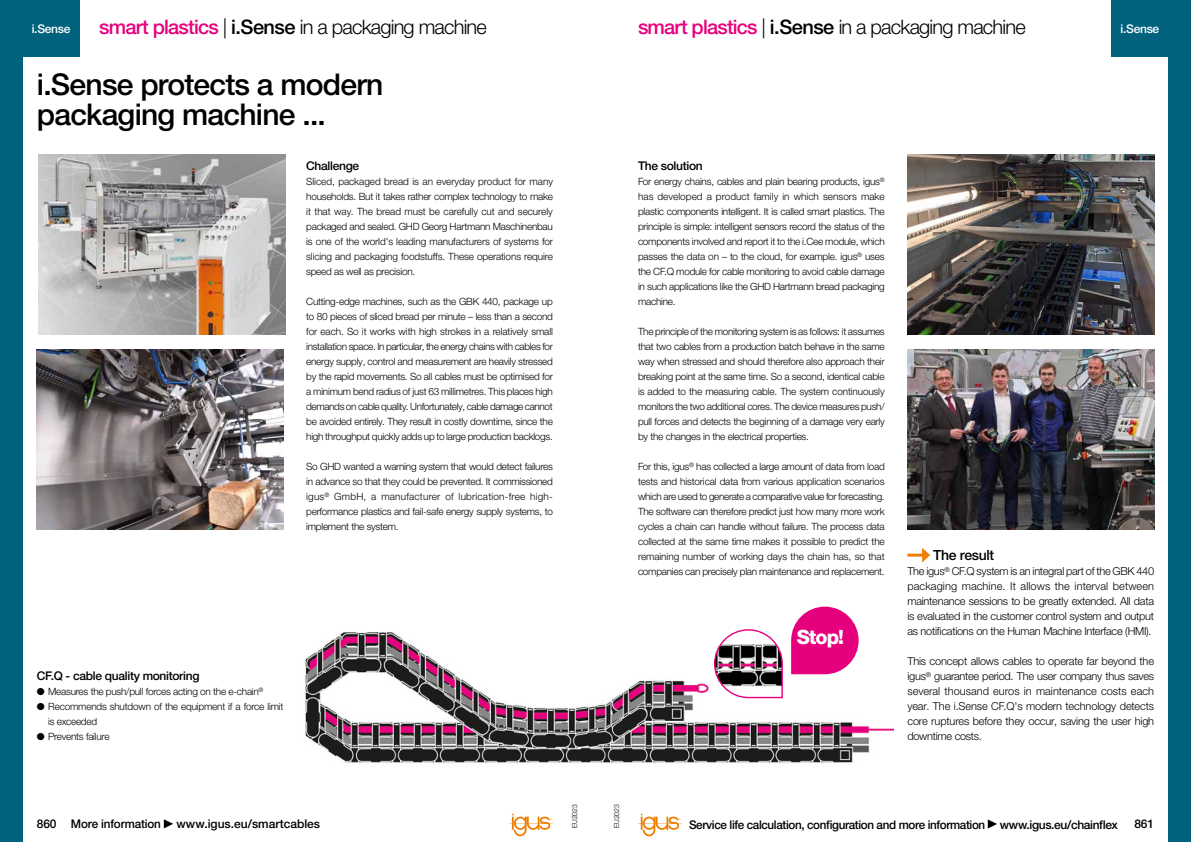
<style>
.page{position:relative;width:1191px;height:842px;background:#fff}
.page>*{position:absolute;margin:0;border:0;box-sizing:border-box;transform-origin:0 0}
.t1{font:500 30px/30px "Helvetica Neue LTW1 G";letter-spacing:-.025em;color:#000}
.t2{font:300 20px "Helvetica Neue LTW1 G";letter-spacing:-.04em;color:#000}
.t3{font:800 19.7px "Helvetica Neue LTW1 G";color:#fff}
.t4{font:500 14px "Helvetica Neue LTW1 G";letter-spacing:-.025em;color:#000}
.t5{font:500 12px "Helvetica Neue LTW1 G";letter-spacing:-.025em;color:#000}
.t6{font:500 12px "Helvetica Neue LTW1 G";color:#000}
.t7{font:500 12px "Helvetica Neue LTW1 G";letter-spacing:-.025em;color:#fff}
.t8{font:300 11px/15px "Helvetica Neue LTW1 G";letter-spacing:-.025em;color:#000;text-align:justify}
.t9{font:300 10px/15px "Helvetica Neue LTW1 G";letter-spacing:-.025em;color:#000;text-align:justify}
.t10{font:300 7px "Helvetica Neue LTW1 G";letter-spacing:-.01em;color:#000}
.s1{font-weight:500;color:#e6007d}
.s2{font-weight:500}
</style>
<div class="page">
<svg style="left:638px;top:814px;width:44px;height:22px"></svg>
<svg style="left:509px;top:814px;width:44px;height:22px"></svg>
<img style="left:305px;top:632px;width:588px;height:131px">
<img style="left:907px;top:155px;width:247px;height:180px">
<img style="left:907px;top:350px;width:247px;height:180px">
<img style="left:37px;top:350px;width:246px;height:180px">
<img style="left:39px;top:155px;width:246px;height:180px">
<div style="left:0;top:0;width:23px;height:842px;background:#00627d"></div>
<div style="left:0;top:0;width:79px;height:57px;background:#00627d"></div>
<div style="left:1111px;top:0;width:80px;height:57px;background:#00627d"></div>
<div style="left:1168px;top:0;width:23px;height:842px;background:#00627d"></div>
<svg style="left:164px;top:819px;width:9px;height:9px"></svg>
<svg style="left:987px;top:819px;width:10px;height:9px"></svg>
<svg style="left:791px;top:607px;width:67px;height:67px;background:#e92690"></svg>
<svg style="left:713px;top:629px;width:70px;height:70px"></svg>
<hr style="left:907px;top:554px;width:18px;height:3px;background:#ef7d00">
<svg style="left:922px;top:548px;width:8px;height:14px"></svg>
<h2 class="t2" style="left:99px;top:15px;width:389px"><span class="s1">smart plastics</span> | <span class="s2">i.Sense</span> in a packaging machine</h2>
<h2 class="t2" style="left:638px;top:15px;width:389px"><span class="s1">smart plastics</span> | <span class="s2">i.Sense</span> in a packaging machine</h2>
<h1 class="t1" style="left:37px;top:69px;width:348px">i.Sense protects a modern packaging machine ...</h1>
<p class="t5" style="left:306px;top:158px;width:54px">Challenge</p>
<p class="t9" style="left:306px;top:174px;width:248px">Sliced, packaged bread is an everyday product for many households. But it takes rather complex technology to make it that way. The bread must be carefully cut and securely packaged and sealed. GHD Georg Hartmann Maschinenbau is one of the world's leading manufacturers of systems for slicing and packaging foodstuffs. These operations require speed as well as precision.</p>
<p class="t9" style="left:306px;top:294px;width:248px">Cutting-edge machines, such as the GBK 440, package up to 80 pieces of sliced bread per minute – less than a second for each. So it works with high strokes in a relatively small installation space. In particular, the energy chains with cables for energy supply, control and measurement are heavily stressed by the rapid movements. So all cables must be optimised for a minimum bend radius of just 63 millimetres. This places high demands on cable quality. Unfortunately, cable damage cannot be avoided entirely. They result in costly downtime, since the high throughput quickly adds up to large production backlogs.</p>
<p class="t9" style="left:306px;top:459px;width:248px">So GHD wanted a warning system that would detect failures in advance so that they could be prevented. It commissioned igus<sup>®</sup> GmbH, a manufacturer of lubrication-free high&shy;performance plastics and fail-safe energy supply systems, to implement the system.</p>
<p class="t7" style="left:32px;top:21px;width:40px">i.Sense</p>
<p class="t7" style="left:1120px;top:21px;width:40px">i.Sense</p>
<p class="t5" style="left:638px;top:158px;width:66px">The solution</p>
<p class="t9" style="left:638px;top:174px;width:248px">For energy chains, cables and plain bearing products, igus<sup>® </sup>has developed a product family in which sensors make plastic components intelligent. It is called smart plastics. The principle is simple: intelligent sensors record the status of the components involved and report it to the i.Cee module, which passes the data on – to the cloud, for example. igus<sup>®</sup> uses the CF.Q module for cable monitoring to avoid cable damage in such applications like the GHD Hartmann bread packaging machine.</p>
<p class="t9" style="left:638px;top:324px;width:248px">The principle of the monitoring system is as follows: it assumes that two cables from a production batch behave in the same way when stressed and should therefore also approach their breaking point at the same time. So a second, identical cable is added to the measuring cable. The system continuously monitors the two additional cores. The device measures push/ pull forces and detects the beginning of a damage very early by the changes in the electrical properties.</p>
<p class="t9" style="left:638px;top:459px;width:248px">For this, igus<sup>®</sup> has collected a large amount of data from load tests and historical data from various application scenarios which are used to generate a comparative value for forecasting.<br>The software can therefore predict just how many more work cycles a chain can handle without failure. The process data collected at the same time makes it possible to predict the remaining number of working days the chain has, so that companies can precisely plan maintenance and replacement.</p>
<h3 class="t4" style="left:933px;top:546px;width:62px">The result</h3>
<p class="t8" style="left:907px;top:563px;width:248px">The igus<sup>®</sup> CF.Q system is an integral part of the GBK 440 packaging machine. It allows the interval between maintenance sessions to be greatly extended. All data is evaluated in the customer control system and output as notifications on the Human Machine Interface (HMI).</p>
<p class="t8" style="left:907px;top:653px;width:248px">This concept allows cables to operate far beyond the igus<sup>®</sup> guarantee period. The user company thus saves several thousand euros in maintenance costs each year. The i.Sense CF.Q's modern technology detects core ruptures before they occur, saving the user high downtime costs.</p>
<h3 class="t3" style="left:797px;top:626px;width:49px">Stop!</h3>
<p class="t5" style="left:37px;top:668px;width:164px">CF.Q - cable quality monitoring</p>
<p class="t9" style="left:37px;top:684px;width:228px">● Measures the push/pull forces acting on the e-chain<sup>®</sup></p>
<p class="t9" style="left:48px;top:699px;width:237px;text-indent:-11px">● Recommends shutdown of the equipment if a force limit is exceeded</p>
<p class="t9" style="left:37px;top:729px;width:74px">● Prevents failure</p>
<p class="t5" style="left:37px;top:817px;width:126px">860 More information</p>
<p class="t6" style="left:176px;top:817px;width:145px">www.igus.eu/smartcables</p>
<p class="t10" style="left:570px;top:828px;width:25px;rotate:-90deg">EU2023</p>
<p class="t10" style="left:612px;top:828px;width:25px;rotate:-90deg">EU2023</p>
<p class="t5" style="left:689px;top:817px;width:430px">Service life calculation, configuration and more information www.igus.eu/chainflex</p>
<p class="t5" style="left:1134px;top:816px;width:21px">861</p>
</div>
